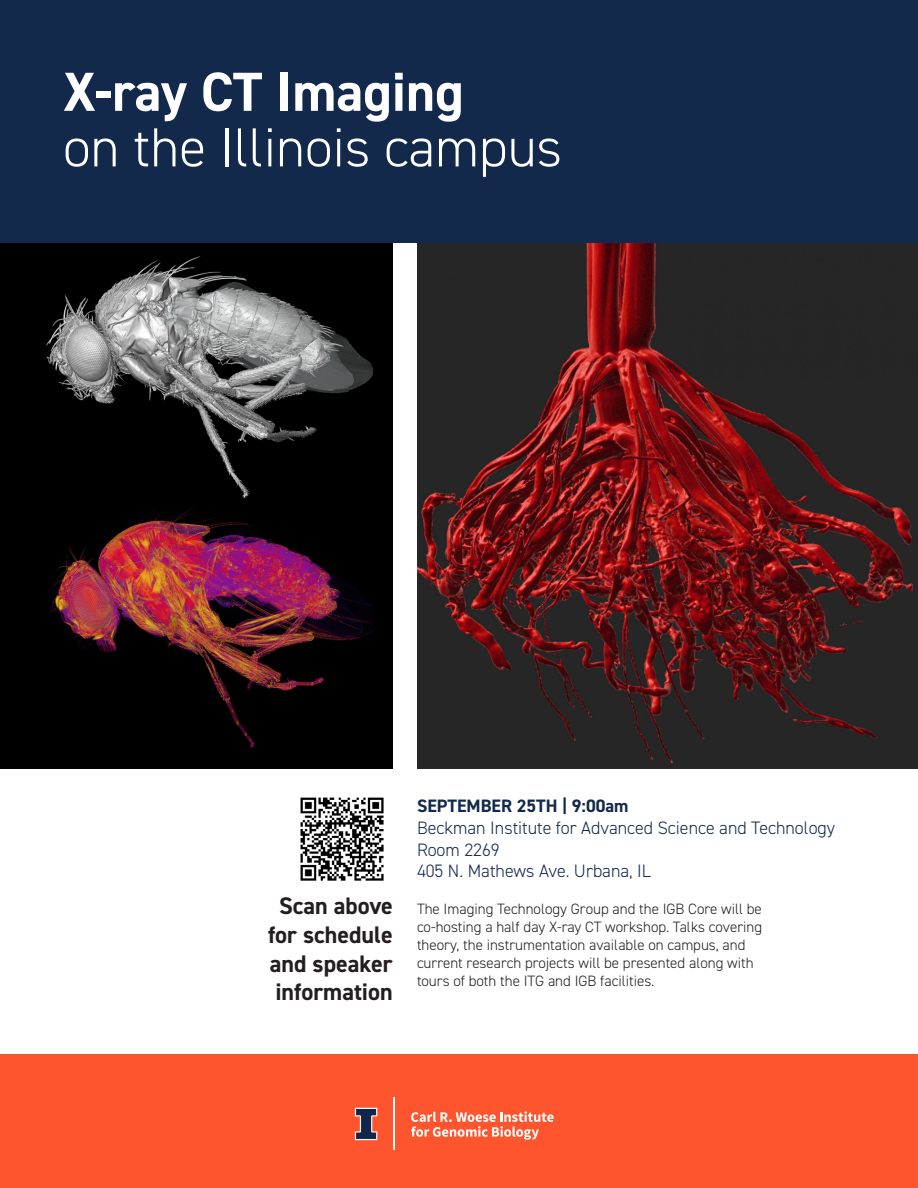
<style>
.page{position:relative;width:918px;height:1188px;background:#fff}
.page>*{position:absolute;margin:0;border:0;box-sizing:border-box;transform-origin:0 0}
.t1{font:300 55.2px/55.5px "DIN2014";color:#fff}
.Paragraph_Style_1{font:700 24px/28.8px "DIN2014";color:#231f20;text-align:center}
.Body{font:300 18px/21.6px "DIN2014";color:#13294b}
.Paragraph_Style_1-2{font:300 15px/18px "DIN2014";color:#231f20}
.s1{font-weight:700}
</style>
<div class="page">
<div style="left:0;top:1054px;width:918px;height:134px;background:#ff552e"></div>
<svg style="left:411px;top:1111px;width:143px;height:29px"></svg>
<svg style="left:355px;top:1108px;width:22px;height:32px"></svg>
<hr style="left:394px;top:1098px;width:1px;height:52px;background:#fff">
<img style="left:300px;top:797px;width:84px;height:84px">
<div style="left:0;top:0;width:918px;height:243px;background:#13294b"></div>
<div style="left:0;top:243px;width:393px;height:526px;background:#000"></div>
<img style="left:46px;top:256px;width:327px;height:493px">
<img style="left:417px;top:243px;width:501px;height:526px">
<p class="t1" style="left:63px;top:64px;width:500px"><span class="s1">X-ray CT Imaging<br></span>on the Illinois campus</p>
<p class="Paragraph_Style_1" style="left:268px;top:891px;width:126px">Scan above for schedule and speaker information</p>
<p class="Body" style="left:417px;top:795px;width:420px"><span class="s1">SEPTEMBER 25TH | 9:00am<br></span>Beckman Institute for Advanced Science and Technology</p>
<p class="Body" style="left:417px;top:839px;width:84px">Room 2269</p>
<p class="Body" style="left:417px;top:860px;width:235px">405 N. Mathews Ave. Urbana, IL</p>
<p class="Paragraph_Style_1-2" style="left:417px;top:900px;width:347px">The Imaging Technology Group and the IGB Core will be co-hosting a half day X-ray CT workshop. Talks covering theory, the instrumentation available on campus, and current research projects will be presented along with tours of both the ITG and IGB facilities.</p>
</div>
